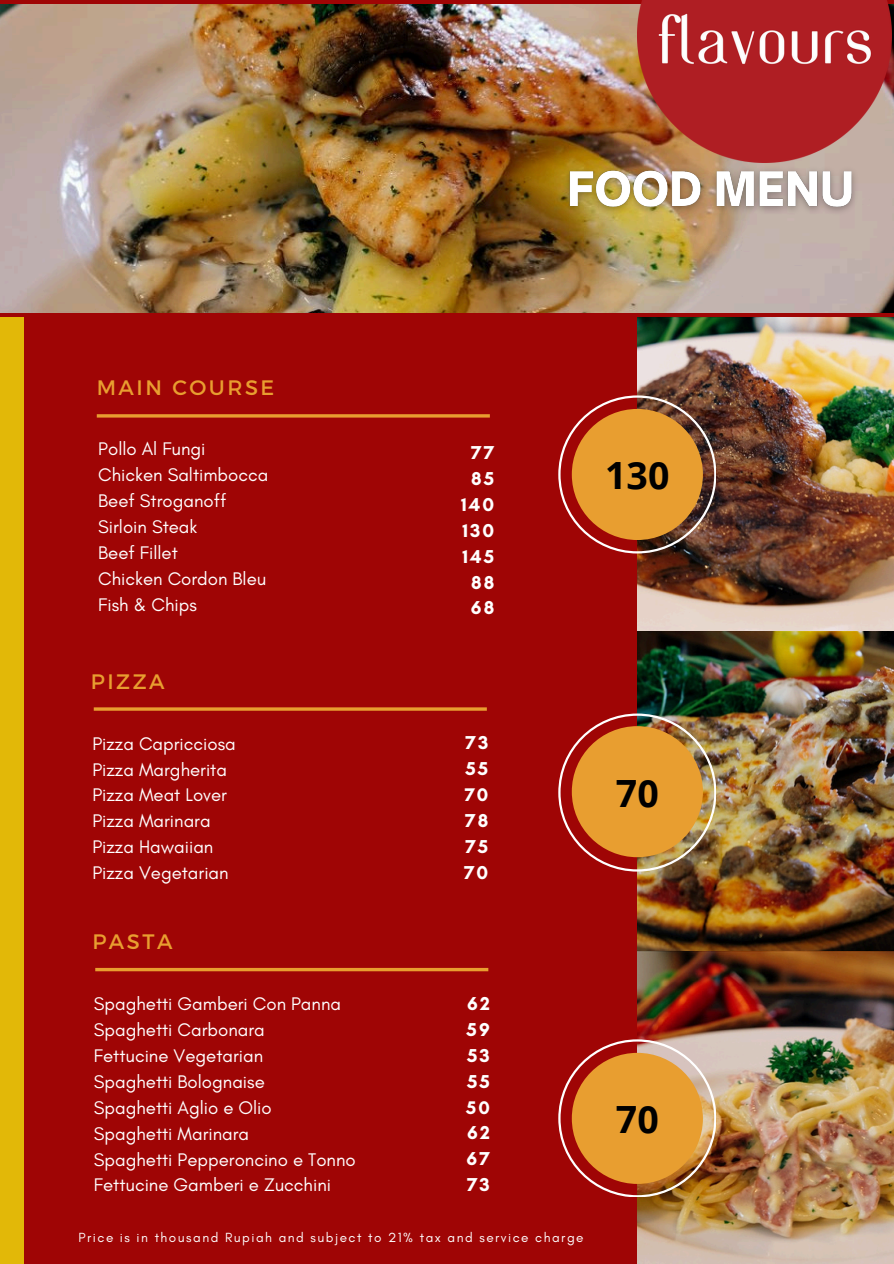
<style>
.page{position:relative;width:894px;height:1264px;background:#fff}
.page>*{position:absolute;margin:0;border:0;box-sizing:border-box;transform-origin:0 0}
.t1{font:700 37.5px "Open Sans";color:#000}
.t2{font:20.85px "Montserrat";letter-spacing:.12em;color:#e89e30}
.t3{font:700 19.05px/25.8px "Glacial Indifference";letter-spacing:.11em;color:#fff;text-align:justify}
.t4{font:18.6px/25.8px "Glacial Indifference";color:#fff}
.t5{font:700 18.6px "Glacial Indifference";color:#fff}
.t6{font:13.5px "Glacial Indifference";letter-spacing:.11em;color:#fff}
</style>
<div class="page">
<div style="left:0;top:0;width:893px;height:1263px;background:#9f0505"></div>
<img style="left:0;top:5px;width:893px;height:308px">
<img style="left:637px;top:317px;width:256px;height:946px">
<div style="left:0;top:317px;width:24px;height:946px;background:#e2b808"></div>
<svg style="left:558px;top:395px;width:157px;height:158px"></svg>
<img style="left:558px;top:713px;width:157px;height:158px">
<svg style="left:558px;top:1039px;width:157px;height:157px"></svg>
<hr style="left:97px;top:414px;width:392px;height:3px;background:#e89e30">
<hr style="left:94px;top:707px;width:392px;height:3px;background:#e89e30">
<img style="left:637px;top:0;width:254px;height:163px">
<svg style="left:95px;top:967px;width:393px;height:4px;fill:#e89e30"></svg>
<img style="left:557px;top:159px;width:307px;height:61px">
<h2 class="t2" style="left:97px;top:373px;width:179px">MAIN COURSE</h2>
<h3 class="t4" style="left:98px;top:436px;width:172px">Pollo Al Fungi<br>Chicken Saltimbocca<br>Beef Stroganoff<br>Sirloin Steak<br>Beef Fillet<br>Chicken Cordon Bleu<br>Fish &amp; Chips</h3>
<p class="t3" style="left:461px;top:439px;width:35px;text-align:center">77<br>85<br>140<br>130<br>145<br>88<br>68</p>
<h4 class="t2" style="left:91px;top:668px;width:75px">PIZZA</h4>
<h5 class="t4" style="left:92px;top:730px;width:145px">Pizza Capricciosa<br>Pizza Margherita<br>Pizza Meat Lover<br>Pizza Marinara<br>Pizza Hawaiian<br>Pizza Vegetarian</h5>
<h3 class="t3" style="left:465px;top:730px;width:24px">73<br>55</h3>
<h3 class="t5" style="left:464px;top:783px;width:25px">70</h3>
<h3 class="t3" style="left:464px;top:807px;width:26px">78<br>75<br>70</h3>
<h4 class="t2" style="left:92px;top:928px;width:82px">PASTA</h4>
<h5 class="t4" style="left:94px;top:990px;width:263px">Spaghetti Gamberi Con Panna<br>Spaghetti Carbonara<br>Fettucine Vegetarian<br>Spaghetti Bolognaise<br>Spaghetti Aglio e Olio<br>Spaghetti Marinara<br>Spaghetti Pepperoncino e Tonno<br>Fettucine Gamberi e Zucchini</h5>
<p class="t3" style="left:466px;top:990px;width:25px">62<br>59<br>53<br>55</p>
<p class="t5" style="left:466px;top:1095px;width:25px">50</p>
<p class="t3" style="left:466px;top:1119px;width:25px">62<br>67<br>73</p>
<p class="t6" style="left:79px;top:1228px;width:506px">Price is in thousand Rupiah and subject to 21% tax and service charge</p>
<p class="t1" style="left:605px;top:449px;width:66px">130</p>
<h4 class="t1" style="left:615px;top:767px;width:44px">70</h4>
<h3 class="t1" style="left:615px;top:1092px;width:44px">70</h3>
</div>
